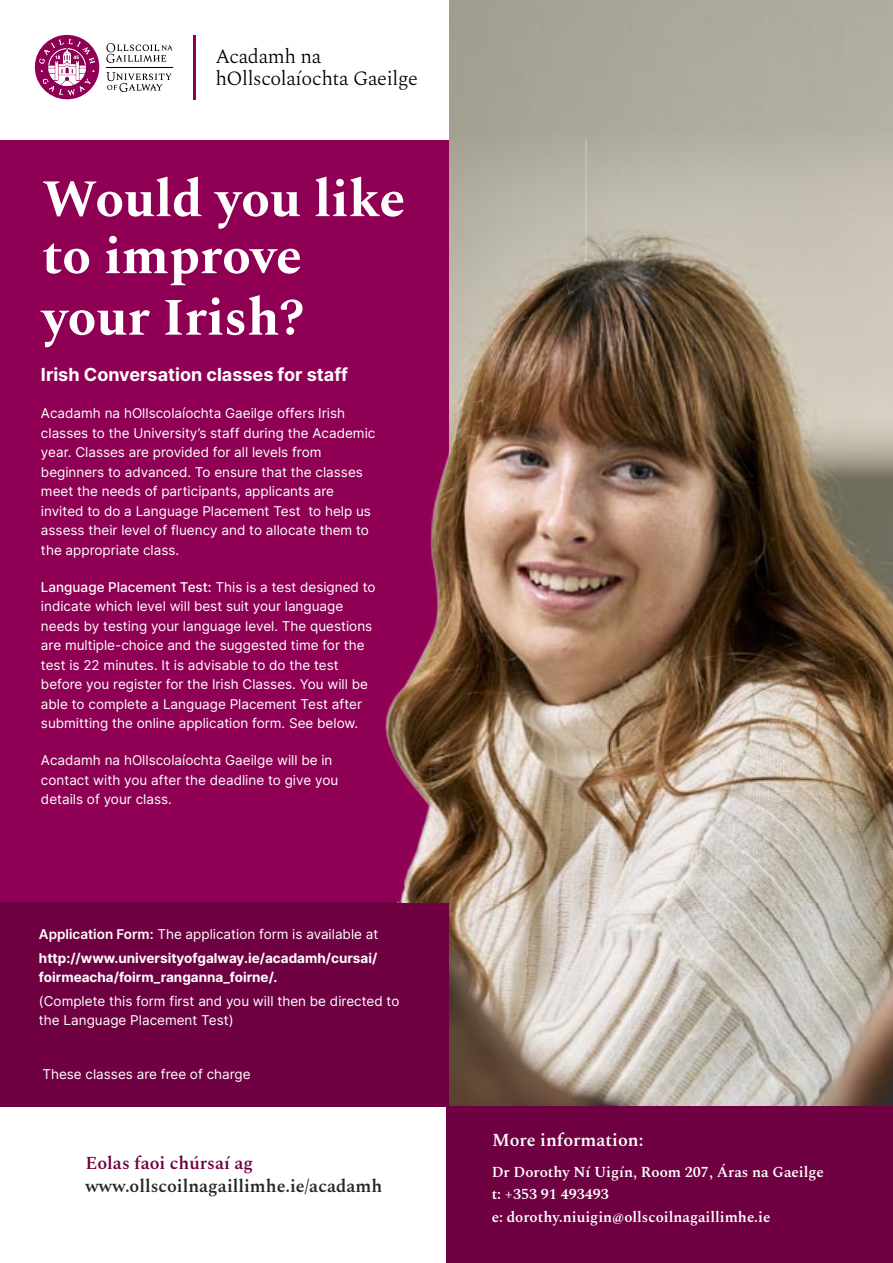
<style>
.page{position:relative;width:893px;height:1263px;background:#fff}
.page>*{position:absolute;margin:0;border:0;box-sizing:border-box;transform-origin:0 0}
.t1{font:700 52.5px "Spectral";color:#fff}
.t2{font:300 20.25px/22.4px "Spectral";letter-spacing:-.02em;color:#000}
.t3{font:600 18px "Spectral";color:#272526}
.t4{font:700 18px "Inter";color:#fff}
.t5{font:600 18px "Spectral";color:#6f0041}
.t6{font:600 18px "Spectral";color:#fff}
.t7{font:600 15px "Spectral";color:#fff}
.t8{font:13.5px/19.5px "Inter";color:#fff}
.t9{font:700 13.5px/19.5px "Inter";color:#fff}
.s1{font-weight:500}
.s2{font-weight:600}
</style>
<div class="page">
<img style="left:449px;top:0;width:444px;height:1107px">
<div style="left:0;top:113px;width:449px;height:1085px;background:#8f0054"></div>
<div style="left:0;top:1107px;width:448px;height:156px;background:#fff"></div>
<div style="left:446px;top:1107px;width:447px;height:156px;background:#6f0041"></div>
<div style="left:0;top:0;width:449px;height:140px;background:#fff"></div>
<hr style="left:106px;top:67px;width:67px;height:1px;background:#000">
<svg style="left:34px;top:34px;width:138px;height:66px"></svg>
<hr style="left:193px;top:35px;width:3px;height:65px;background:#8f0054">
<div style="left:0;top:902px;width:448px;height:205px;background:#6f0041"></div>
<img style="left:385px;top:140px;width:508px;height:762px">
<p class="t2" style="left:215px;top:46px;width:204px">Acadamh na hOllscolaíochta Gaeilge</p>
<p class="t1" style="left:42px;top:161px;width:364px">Would you like</p>
<p class="t1" style="left:42px;top:218px;width:261px">to improve</p>
<p class="t1" style="left:42px;top:279px;width:264px">your Irish?</p>
<p class="t4" style="left:41px;top:364px;width:309px">Irish Conversation classes for staff</p>
<p class="t8" style="left:41px;top:404px;width:336px">Acadamh na hOllscolaíochta Gaeilge offers Irish classes to the University’s staff during the Academic year. Classes are provided for all levels from beginners to advanced. To ensure that the classes meet the needs of participants, applicants are invited to do a Language Placement Test to help us assess their level of fluency and to allocate them to the appropriate class.</p>
<p class="t8" style="left:41px;top:577px;width:336px"><span class="s1">Language Placement Test:</span> This is a test designed to indicate which level will best suit your language needs by testing your language level. The questions are multiple-choice and the suggested time for the test is 22 minutes. It is advisable to do the test before you register for the Irish Classes. You will be able to complete a Language Placement Test after submitting the online application form. See below.</p>
<p class="t8" style="left:41px;top:751px;width:299px">Acadamh na hOllscolaíochta Gaeilge will be in contact with you after the deadline to give you details of your class.</p>
<p class="t8" style="left:39px;top:924px;width:341px"><span class="s2">Application Form:</span> The application form is available at</p>
<p class="t9" style="left:39px;top:948px;width:340px">http://www.universityofgalway.ie/acadamh/cursai/ foirmeacha/foirm_ranganna_foirne/.</p>
<p class="t8" style="left:39px;top:991px;width:362px">(Complete this form first and you will then be directed to the Language Placement Test)</p>
<p class="t8" style="left:42px;top:1064px;width:210px">These classes are free of charge</p>
<p class="t5" style="left:85px;top:1150px;width:169px">Eolas faoi chúrsaí ag</p>
<p class="t3" style="left:85px;top:1173px;width:298px">www.ollscoilnagaillimhe.ie/acadamh</p>
<p class="t6" style="left:492px;top:1127px;width:153px">More information:</p>
<p class="t7" style="left:492px;top:1161px;width:334px">Dr Dorothy Ní Uigín, Room 207, Áras na Gaeilge</p>
<p class="t7" style="left:492px;top:1183px;width:119px">t: +353 91 493493</p>
<p class="t7" style="left:492px;top:1206px;width:280px">e: dorothy.niuigin@ollscoilnagaillimhe.ie</p>
</div>
